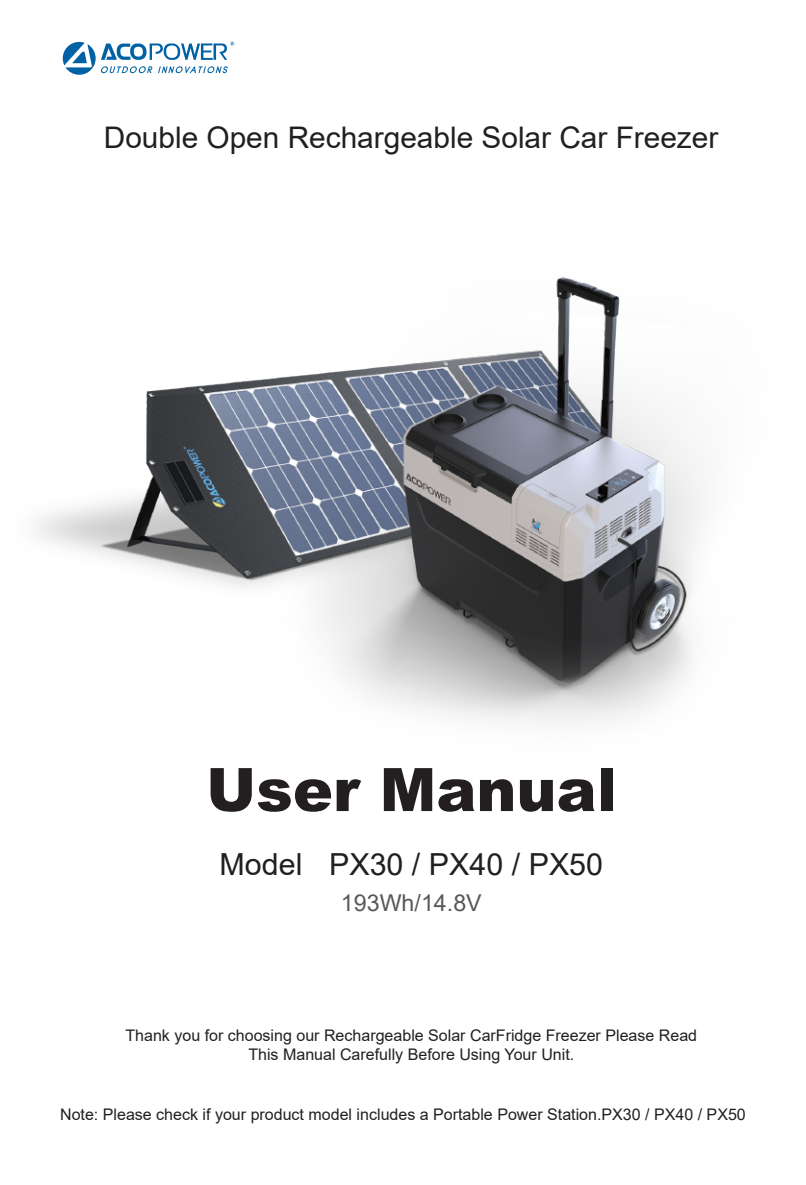
<style>
.page{position:relative;width:806px;height:1185px;background:#fff}
.page>*{position:absolute;margin:0;border:0;box-sizing:border-box;transform-origin:0 0}
.t1{font:900 60px "Arial";color:#231f20}
.t2{font:30.4px "Arial";color:#231f20}
.t3{font:29.8px "Arial";color:#231f20}
.t4{font:23.2px "Arial";color:#57585a}
.t5{font:16px/19.2px "Arial";color:#231f20;text-align:center}
</style>
<div class="page">
<svg style="left:63px;top:41px;width:171px;height:34px"></svg>
<img style="left:35px;top:276px;width:669px;height:447px">
<h3 class="t3" style="left:104px;top:117px;width:615px">Double Open Rechargeable Solar Car Freezer</h3>
<h1 class="t1" style="left:206px;top:746px;width:411px">User Manual</h1>
<h2 class="t2" style="left:219px;top:843px;width:385px">Model PX30 / PX40 / PX50</h2>
<h3 class="t4" style="left:341px;top:887px;width:142px">193Wh/14.8V</h3>
<p class="t5" style="left:125px;top:1025px;width:573px">Thank you for choosing our Rechargeable Solar CarFridge Freezer Please Read<br>This Manual Carefully Before Using Your Unit.</p>
<p class="t5" style="left:60px;top:1104px;width:686px">Note: Please check if your product model includes a Portable Power Station.PX30 / PX40 / PX50</p>
</div>
